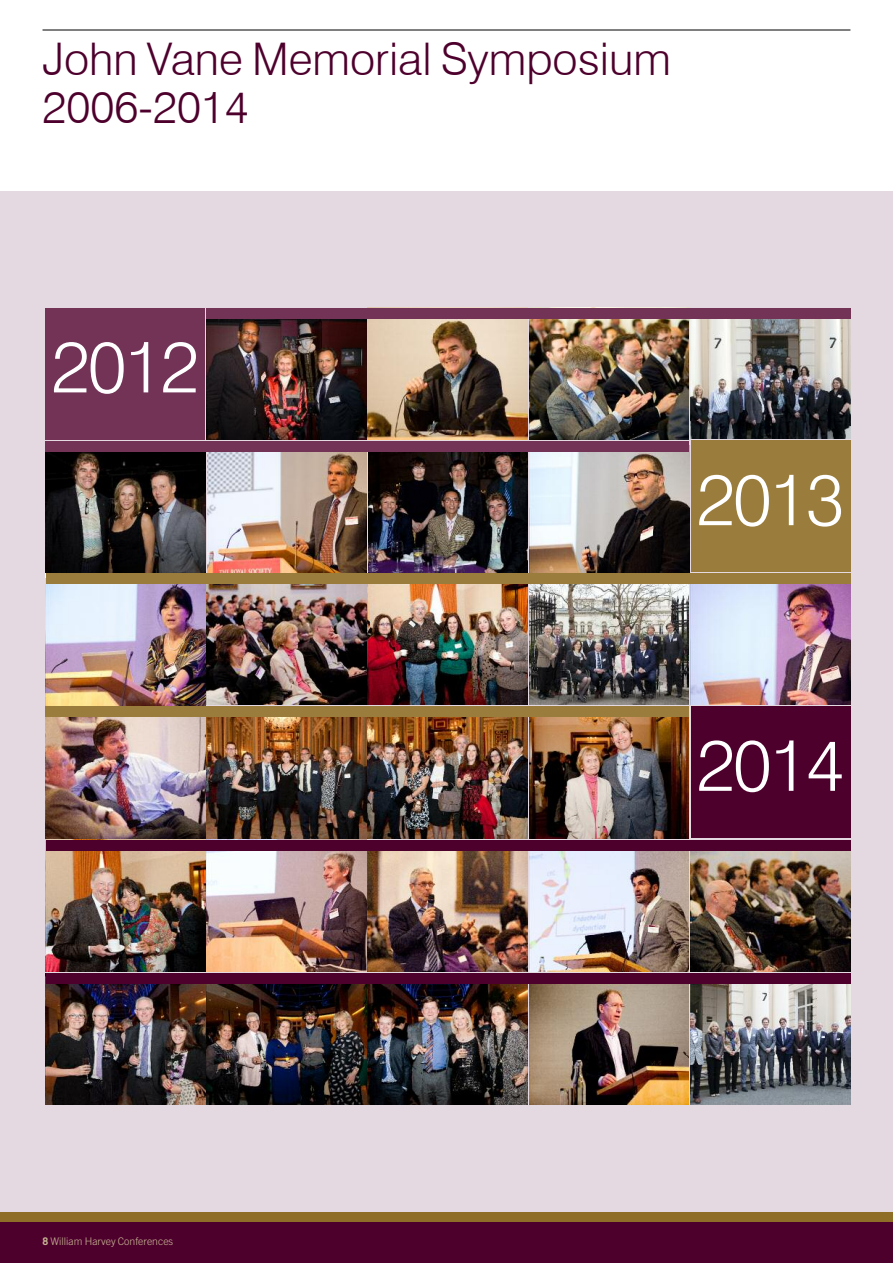
<style>
.page{position:relative;width:893px;height:1263px;background:#fff}
.page>*{position:absolute;margin:0;border:0;box-sizing:border-box;transform-origin:0 0}
.t1{font:300 72px "Swiss 721 BT";letter-spacing:-.025em;color:#fff}
.t2{font:300 45px/48px "Swiss 721 BT";color:#4e002d}
.t3{font:300 10.5px "Trade Gothic LT Std";color:#c7b793}
.s1{font-weight:700}
</style>
<div class="page">
<div style="left:0;top:191px;width:893px;height:1023px;background:#e4d9e0"></div>
<div style="left:0;top:1212px;width:893px;height:12px;background:#8f6f28"></div>
<div style="left:0;top:1222px;width:893px;height:41px;background:#4e002d"></div>
<hr style="left:43px;top:30px;width:807px;height:1px;background:#000">
<img style="left:207px;top:452px;width:160px;height:120px">
<img style="left:368px;top:318px;width:160px;height:121px">
<img style="left:691px;top:318px;width:159px;height:121px">
<img style="left:46px;top:452px;width:159px;height:120px">
<img style="left:206px;top:318px;width:160px;height:121px">
<img style="left:368px;top:452px;width:160px;height:120px">
<div style="left:691px;top:706px;width:159px;height:132px;background:#4e002d"></div>
<div style="left:691px;top:441px;width:159px;height:131px;background:#9a7d3d"></div>
<img style="left:45px;top:578px;width:160px;height:127px">
<img style="left:207px;top:584px;width:159px;height:121px">
<img style="left:368px;top:584px;width:160px;height:121px">
<img style="left:529px;top:584px;width:160px;height:121px">
<img style="left:691px;top:584px;width:159px;height:121px">
<img style="left:691px;top:983px;width:159px;height:121px">
<img style="left:45px;top:713px;width:160px;height:125px">
<img style="left:207px;top:717px;width:159px;height:121px">
<img style="left:368px;top:717px;width:160px;height:121px">
<div style="left:46px;top:574px;width:804px;height:10px;background:#9a7d3d"></div>
<img style="left:45px;top:840px;width:160px;height:131px">
<img style="left:207px;top:850px;width:159px;height:121px">
<img style="left:368px;top:850px;width:161px;height:121px">
<img style="left:529px;top:850px;width:160px;height:121px">
<img style="left:691px;top:850px;width:159px;height:121px">
<div style="left:46px;top:840px;width:804px;height:10px;background:#4e002d"></div>
<img style="left:45px;top:973px;width:160px;height:131px">
<img style="left:207px;top:983px;width:159px;height:121px">
<img style="left:368px;top:983px;width:161px;height:121px">
<img style="left:529px;top:983px;width:160px;height:121px">
<div style="left:46px;top:973px;width:804px;height:10px;background:#4e002d"></div>
<img style="left:529px;top:452px;width:160px;height:120px">
<img style="left:529px;top:318px;width:160px;height:121px">
<div style="left:46px;top:441px;width:643px;height:11px;background:#723357"></div>
<img style="left:529px;top:717px;width:160px;height:121px">
<div style="left:46px;top:706px;width:643px;height:11px;background:#9a7d3d"></div>
<div style="left:46px;top:308px;width:159px;height:131px;background:#723357"></div>
<div style="left:206px;top:308px;width:644px;height:10px;background:#723357"></div>
<p class="t2" style="left:43px;top:35px;width:630px">John Vane Memorial Symposium<br>2006-2014</p>
<h1 class="t1" style="left:52px;top:323px;width:149px">2012</h1>
<h1 class="t1" style="left:697px;top:456px;width:149px">2013</h1>
<h1 class="t1" style="left:697px;top:721px;width:149px">2014</h1>
<p class="t3" style="left:43px;top:1237px;width:132px"><span class="s1">8</span> William Harvey Conferences</p>
</div>
